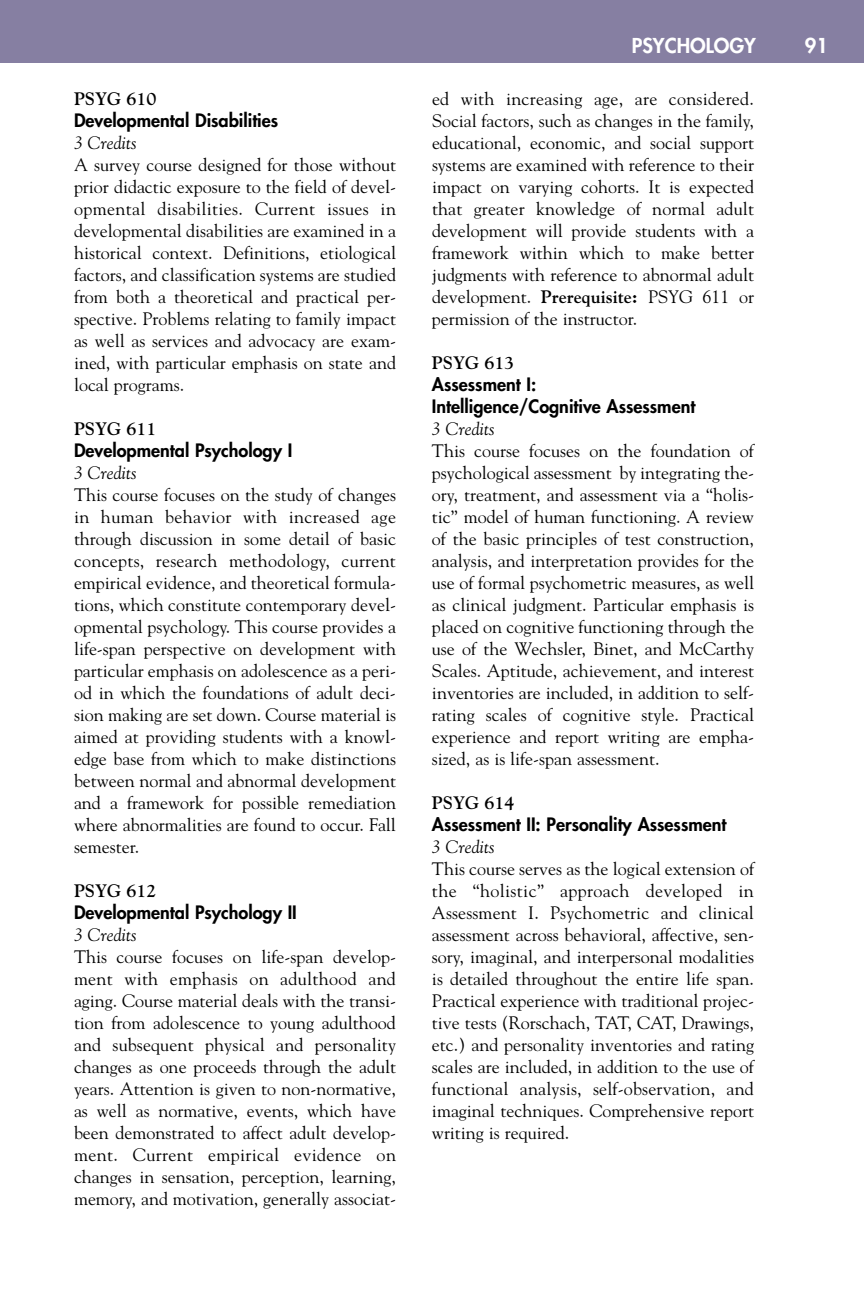
<style>
.page{position:relative;width:864px;height:1296px;background:#fff}
.page>*{position:absolute;margin:0;border:0;box-sizing:border-box;transform-origin:0 0}
.t1{font:800 20px "Futura";color:#fff}
.t2{font:18px/22px "Goudy";color:#000;text-align:justify}
.t3{font:800 18px/22px "Futura";color:#000}
.t4{font:italic 18px "Goudy";color:#000}
.t5{font:700 18px "Goudy";color:#000}
.s1{font-weight:700}
</style>
<div class="page">
<div style="left:0;top:0;width:864px;height:63px;background:#867fa2"></div>
<p class="t5" style="left:74px;top:92px;width:84px">PSYG 610</p>
<p class="t3" style="left:74px;top:111px;width:206px">Developmental Disabilities</p>
<p class="t4" style="left:74px;top:136px;width:64px">3 Credits</p>
<p class="t2" style="left:74px;top:156px;width:324px">A survey course designed for those without prior didactic exposure to the field of devel&shy;opmental disabilities. Current issues in developmental disabilities are examined in a historical context. Definitions, etiological factors, and classification systems are studied from both a theoretical and practical per&shy;spective. Problems relating to family impact as well as services and advocacy are exam&shy;ined, with particular emphasis on state and local programs.</p>
<p class="t5" style="left:74px;top:422px;width:84px">PSYG 611</p>
<p class="t3" style="left:74px;top:441px;width:220px">Developmental Psychology I</p>
<p class="t4" style="left:74px;top:466px;width:64px">3 Credits</p>
<p class="t2" style="left:74px;top:486px;width:324px">This course focuses on the study of changes in human behavior with increased age through discussion in some detail of basic concepts, research methodology, current empirical evidence, and theoretical formula&shy;tions, which constitute contemporary devel&shy;opmental psychology. This course provides a life-span perspective on development with particular emphasis on adolescence as a peri&shy;od in which the foundations of adult deci&shy;sion making are set down. Course material is aimed at providing students with a knowl&shy;edge base from which to make distinctions between normal and abnormal development and a framework for possible remediation where abnormalities are found to occur. Fall semester.</p>
<p class="t5" style="left:74px;top:884px;width:84px">PSYG 612</p>
<p class="t3" style="left:74px;top:903px;width:224px">Developmental Psychology II</p>
<p class="t4" style="left:74px;top:928px;width:64px">3 Credits</p>
<p class="t2" style="left:74px;top:948px;width:324px">This course focuses on life-span develop&shy;ment with emphasis on adulthood and aging. Course material deals with the transi&shy;tion from adolescence to young adulthood and subsequent physical and personality changes as one proceeds through the adult years. Attention is given to non-normative, as well as normative, events, which have been demonstrated to affect adult develop&shy;ment. Current empirical evidence on changes in sensation, perception, learning, memory, and motivation, generally associat-</p>
<p class="t1" style="left:632px;top:36px;width:126px">PSYCHOLOGY</p>
<p class="t1" style="left:805px;top:36px;width:25px">91</p>
<p class="t2" style="left:432px;top:90px;width:324px">ed with increasing age, are considered.<br>Social factors, such as changes in the family, educational, economic, and social support systems are examined with reference to their impact on varying cohorts. It is expected that greater knowledge of normal adult development will provide students with a framework within which to make better judgments with reference to abnormal adult development. <span class="s1">Prerequisite:</span> PSYG 611 or permission of the instructor.</p>
<p class="t5" style="left:432px;top:356px;width:84px">PSYG 613</p>
<p class="t3" style="left:432px;top:375px;width:265px">Assessment I:<br>Intelligence/Cognitive Assessment</p>
<p class="t4" style="left:432px;top:422px;width:64px">3 Credits</p>
<p class="t2" style="left:432px;top:442px;width:324px">This course focuses on the foundation of psychological assessment by integrating the&shy;ory, treatment, and assessment via a “holis&shy;tic” model of human functioning. A review of the basic principles of test construction, analysis, and interpretation provides for the use of formal psychometric measures, as well as clinical judgment. Particular emphasis is placed on cognitive functioning through the use of the Wechsler, Binet, and McCarthy Scales. Aptitude, achievement, and interest inventories are included, in addition to self&shy;rating scales of cognitive style. Practical experience and report writing are empha&shy;sized, as is life-span assessment.</p>
<p class="t5" style="left:432px;top:796px;width:84px">PSYG 614</p>
<p class="t3" style="left:432px;top:815px;width:296px">Assessment II: Personality Assessment</p>
<p class="t4" style="left:432px;top:840px;width:64px">3 Credits</p>
<p class="t2" style="left:432px;top:860px;width:324px">This course serves as the logical extension of the “holistic” approach developed in Assessment I. Psychometric and clinical assessment across behavioral, affective, sen&shy;sory, imaginal, and interpersonal modalities is detailed throughout the entire life span.<br>Practical experience with traditional projec&shy;tive tests (Rorschach, TAT, CAT, Drawings, etc.) and personality inventories and rating scales are included, in addition to the use of functional analysis, self-observation, and imaginal techniques. Comprehensive report writing is required.</p>
</div>
